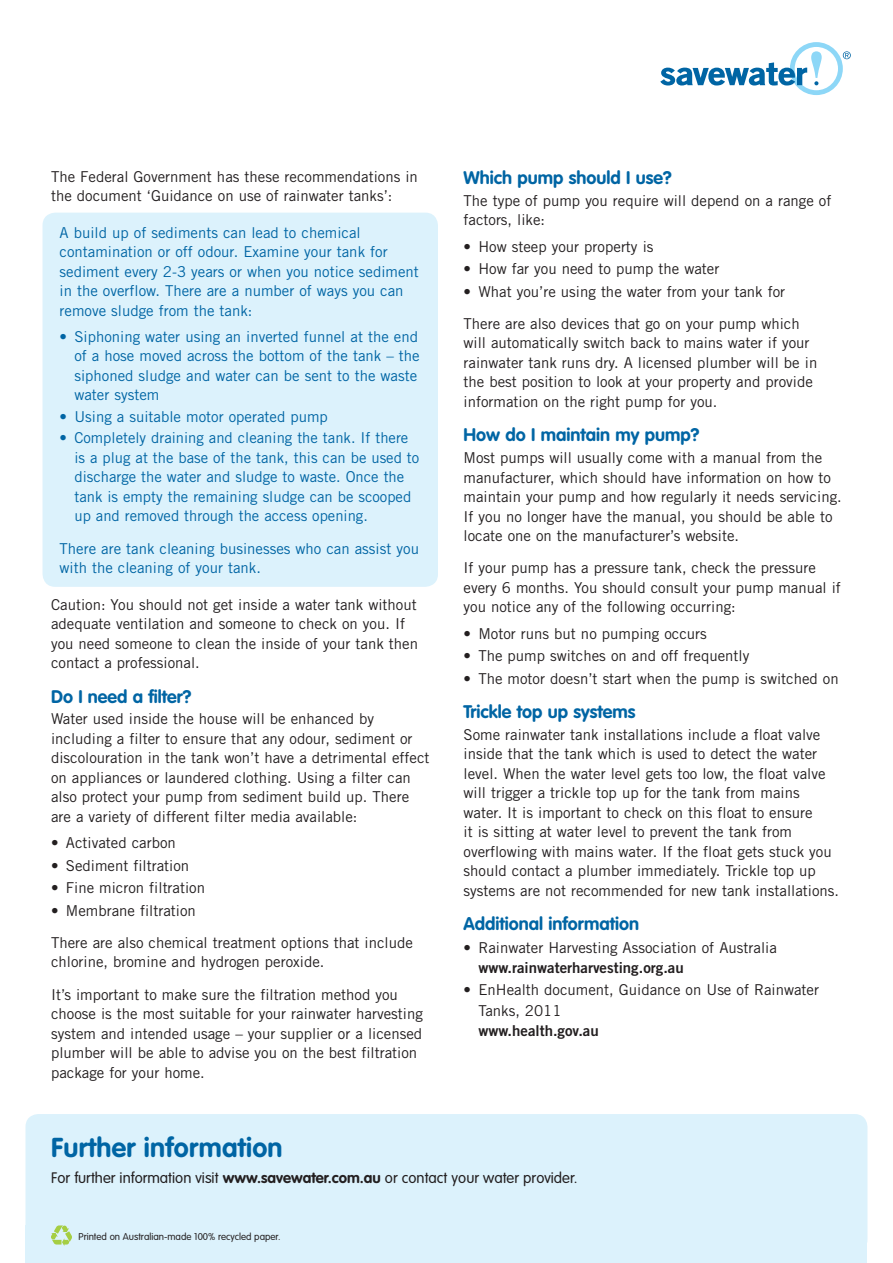
<style>
.page{position:relative;width:893px;height:1263px;background:#fff}
.page>*{position:absolute;margin:0;border:0;box-sizing:border-box;transform-origin:0 0}
.t1{font:700 27px "VAG Rounded";letter-spacing:.01em;color:#0065a4}
.t2{font:700 18px "VAG Rounded";color:#0065a4}
.t3{font:15px/19.5px "Trade Gothic";color:#231f20}
.t4{font:15px/19.5px "Trade Gothic";color:#0065a4}
.t5{font:300 15px "VAG Rounded";color:#231f20}
.t6{font:15px "Trade Gothic Bold Two";color:#231f20}
.t7{font:300 9.75px "VAG Rounded";color:#231f20}
.s1{font-weight:700}
</style>
<div class="page">
<div style="left:43px;top:213px;width:395px;height:374px;background:#dcf2fc;border-radius:13px"></div>
<svg style="left:660px;top:42px;width:191px;height:53px"></svg>
<div style="left:26px;top:1114px;width:841px;height:138px;background:#dcf2fc;border-radius:13px"></div>
<div style="left:26px;top:1225px;width:841px;height:38px;background:#dcf2fc"></div>
<svg style="left:51px;top:1225px;width:21px;height:21px"></svg>
<p class="t3" style="left:51px;top:166px;width:368px">The Federal Government has these recommendations in the document ‘Guidance on use of rainwater tanks’:</p>
<p class="t4" style="left:60px;top:222px;width:361px">A build up of sediments can lead to chemical contamination or off odour. Examine your tank for sediment every 2-3 years or when you notice sediment in the overflow. There are a number of ways you can remove sludge from the tank:</p>
<p class="t4" style="left:74px;top:326px;width:347px;text-indent:-15px">• Siphoning water using an inverted funnel at the end of a hose moved across the bottom of the tank – the siphoned sludge and water can be sent to the waste water system</p>
<p class="t4" style="left:60px;top:406px;width:270px">• Using a suitable motor operated pump</p>
<p class="t4" style="left:74px;top:428px;width:346px;text-indent:-15px">• Completely draining and cleaning the tank. If there is a plug at the base of the tank, this can be used to discharge the water and sludge to waste. Once the tank is empty the remaining sludge can be scooped up and removed through the access opening.</p>
<p class="t4" style="left:60px;top:538px;width:361px">There are tank cleaning businesses who can assist you with the cleaning of your tank.</p>
<p class="t3" style="left:51px;top:594px;width:369px">Caution: You should not get inside a water tank without adequate ventilation and someone to check on you. If you need someone to clean the inside of your tank then contact a professional.</p>
<p class="t2" style="left:51px;top:686px;width:142px">Do I need a filter?</p>
<p class="t3" style="left:51px;top:709px;width:380px">Water used inside the house will be enhanced by including a filter to ensure that any odour, sediment or discolouration in the tank won’t have a detrimental effect on appliances or laundered clothing. Using a filter can also protect your pump from sediment build up. There are a variety of different filter media available:</p>
<p class="t3" style="left:51px;top:833px;width:126px">• Activated carbon</p>
<p class="t3" style="left:51px;top:855px;width:140px">• Sediment filtration</p>
<p class="t3" style="left:51px;top:878px;width:156px">• Fine micron filtration</p>
<p class="t3" style="left:51px;top:894px;width:363px;line-height:32.2px">• Membrane filtration<br>There are also chemical treatment options that include</p>
<p class="t3" style="left:51px;top:946px;width:348px;line-height:32.2px">chlorine, bromine and hydrogen peroxide.<br>It’s important to make sure the filtration method you</p>
<p class="t3" style="left:51px;top:1004px;width:373px">choose is the most suitable for your rainwater harvesting system and intended usage – your supplier or a licensed plumber will be able to advise you on the best filtration package for your home.</p>
<p class="t2" style="left:463px;top:167px;width:210px">Which pump should I use?</p>
<p class="t3" style="left:463px;top:191px;width:369px">The type of pump you require will depend on a range of factors, like:</p>
<p class="t3" style="left:463px;top:237px;width:191px">• How steep your property is</p>
<p class="t3" style="left:463px;top:259px;width:257px">• How far you need to pump the water</p>
<p class="t3" style="left:463px;top:275px;width:338px;line-height:32.2px">• What you’re using the water from your tank for<br>There are also devices that go on your pump which</p>
<p class="t3" style="left:463px;top:333px;width:355px">will automatically switch back to mains water if your rainwater tank runs dry. A licensed plumber will be in the best position to look at your property and provide information on the right pump for you.</p>
<p class="t2" style="left:463px;top:425px;width:237px">How do I maintain my pump?</p>
<p class="t3" style="left:463px;top:448px;width:380px">Most pumps will usually come with a manual from the manufacturer, which should have information on how to maintain your pump and how regularly it needs servicing.<br>If you no longer have the manual, you should be able to locate one on the manufacturer’s website.</p>
<p class="t3" style="left:463px;top:558px;width:379px">If your pump has a pressure tank, check the pressure every 6 months. You should consult your pump manual if you notice any of the following occurring:</p>
<p class="t3" style="left:463px;top:624px;width:245px">• Motor runs but no pumping occurs</p>
<p class="t3" style="left:463px;top:646px;width:287px">• The pump switches on and off frequently</p>
<p class="t3" style="left:463px;top:668px;width:377px">• The motor doesn’t start when the pump is switched on</p>
<p class="t2" style="left:463px;top:701px;width:173px">Trickle top up systems</p>
<p class="t3" style="left:463px;top:725px;width:377px">Some rainwater tank installations include a float valve inside that the tank which is used to detect the water level. When the water level gets too low, the float valve will trigger a trickle top up for the tank from mains water. It is important to check on this float to ensure<br>it is sitting at water level to prevent the tank from overflowing with mains water. If the float gets stuck you should contact a plumber immediately. Trickle top up systems are not recommended for new tank installations.</p>
<p class="t2" style="left:463px;top:913px;width:177px">Additional information</p>
<p class="t3" style="left:463px;top:937px;width:315px">• Rainwater Harvesting Association of Australia</p>
<p class="t6" style="left:478px;top:958px;width:207px">www.rainwaterharvesting.org.au</p>
<p class="t3" style="left:478px;top:980px;width:342px;line-height:20.2px;text-indent:-15px">• EnHealth document, Guidance on Use of Rainwater<br>Tanks, 2011</p>
<p class="t6" style="left:478px;top:1021px;width:122px">www.health.gov.au</p>
<h1 class="t1" style="left:51px;top:1132px;width:233px">Further information</h1>
<p class="t5" style="left:51px;top:1169px;width:528px">For further information visit <span class="s1">www.savewater.com.au</span> or contact your water provider.</p>
<p class="t7" style="left:79px;top:1231px;width:204px">Printed on Australian-made 100% recycled paper.</p>
</div>
